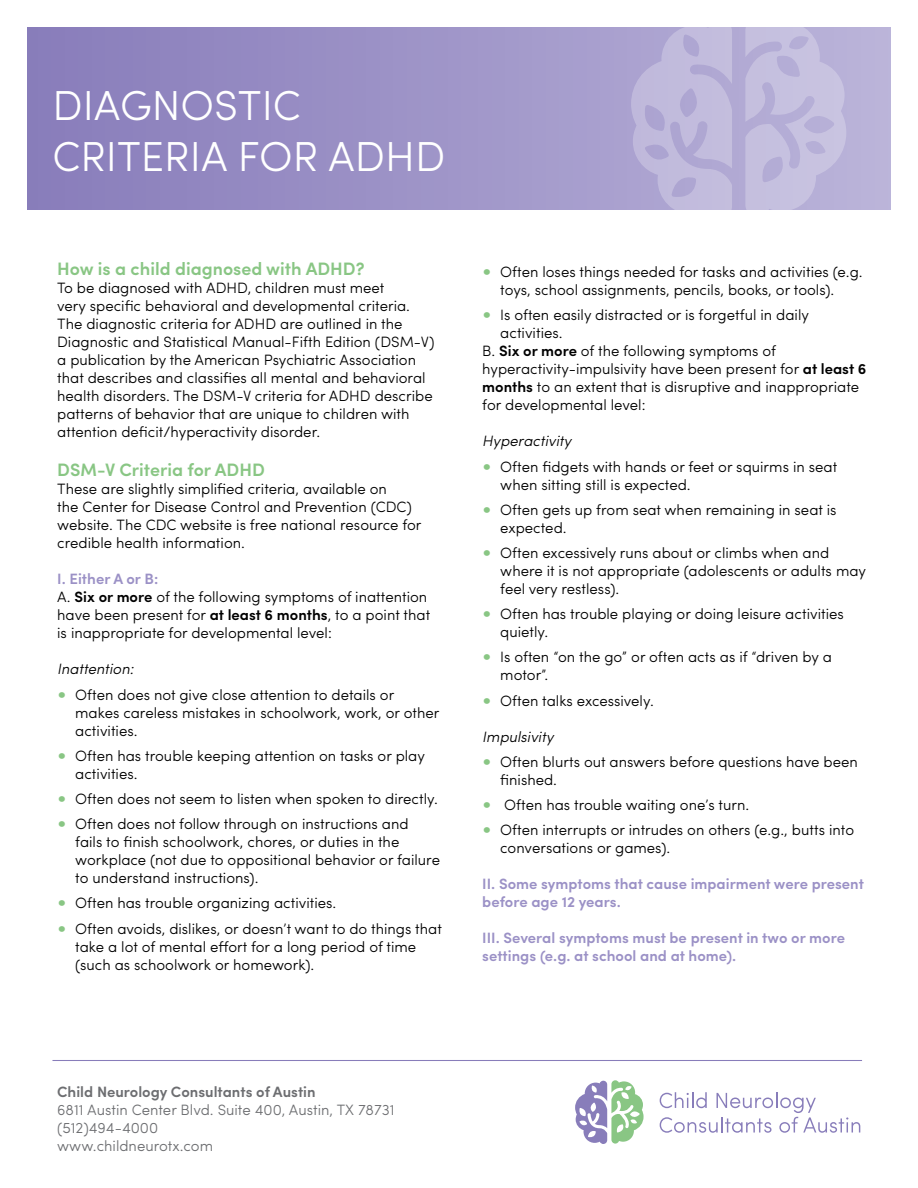
<style>
.page{position:relative;width:918px;height:1188px;background:#fff}
.page>*{position:absolute;margin:0;border:0;box-sizing:border-box;transform-origin:0 0}
.t1{font:300 42px/50.4px "Sofia Pro";color:#fff}
.t2{font:600 18px "Sofia Pro";color:#89c684}
.t3{font:300 15px/18px "Sofia Pro";color:#000}
.t4{font:600 15px/18px "Sofia Pro";color:#9b91c6}
.t5{font:300 15px/18px "Sofia Pro";color:#6d6e71}
.t6{font:italic 300 15px "Sofia Pro";color:#000}
.t7{font:600 15px "Sofia Pro";color:#6d6e71}
.s1{font-weight:600;color:#9b91c6}
.s2{font-weight:600}
.s3{font-size:21px;color:#89c684}
</style>
<div class="page">
<svg style="left:27px;top:27px;width:864px;height:183px;background:#9b91c6"></svg>
<svg style="left:631px;top:27px;width:101px;height:183px;background:#bab3d8"></svg>
<svg style="left:745px;top:27px;width:101px;height:183px;background:#c0badc"></svg>
<svg style="left:660px;top:1092px;width:200px;height:41px"></svg>
<svg style="left:575px;top:1080px;width:69px;height:64px"></svg>
<hr style="left:52px;top:1060px;width:810px;height:1px;background:#887dba">
<h1 class="t1" style="left:52px;top:78px;width:394px">DIAGNOSTIC<br>CRITERIA FOR ADHD</h1>
<p class="t2" style="left:57px;top:255px;width:309px">How is a child diagnosed with ADHD?</p>
<p class="t3" style="left:57px;top:278px;width:379px">To be diagnosed with ADHD, children must meet<br>very specific behavioral and developmental criteria.<br>The diagnostic criteria for ADHD are outlined in the Diagnostic and Statistical Manual-Fifth Edition (DSM-V) a publication by the American Psychiatric Association that describes and classifies all mental and behavioral health disorders. The DSM-V criteria for ADHD describe patterns of behavior that are unique to children with attention deficit/hyperactivity disorder.</p>
<p class="t2" style="left:57px;top:456px;width:209px">DSM-V Criteria for ADHD</p>
<p class="t3" style="left:57px;top:479px;width:366px">These are slightly simplified criteria, available on<br>the Center for Disease Control and Prevention (CDC) website. The CDC website is free national resource for credible health information.</p>
<p class="t3" style="left:57px;top:569px;width:375px"><span class="s1">I. Either A or B:<br></span>A. <span class="s2">Six or more</span> of the following symptoms of inattention have been present for <span class="s2">at least 6 months</span>, to a point that is inappropriate for developmental level:</p>
<p class="t6" style="left:57px;top:658px;width:78px">Inattention:</p>
<p class="t3" style="left:75px;top:684px;width:366px;text-indent:-18px"><span class="s3">•</span> Often does not give close attention to details or makes careless mistakes in schoolwork, work, or other activities.</p>
<p class="t3" style="left:75px;top:746px;width:351px;text-indent:-18px"><span class="s3">•</span> Often has trouble keeping attention on tasks or play activities.</p>
<p class="t3" style="left:57px;top:789px;width:382px"><span class="s3">•</span> Often does not seem to listen when spoken to directly.</p>
<p class="t3" style="left:75px;top:814px;width:366px;text-indent:-18px"><span class="s3">•</span> Often does not follow through on instructions and<br>fails to finish schoolwork, chores, or duties in the workplace (not due to oppositional behavior or failure to understand instructions).</p>
<p class="t3" style="left:57px;top:893px;width:281px"><span class="s3">•</span> Often has trouble organizing activities.</p>
<p class="t3" style="left:75px;top:918px;width:368px;text-indent:-18px"><span class="s3">•</span> Often avoids, dislikes, or doesn’t want to do things that take a lot of mental effort for a long period of time (such as schoolwork or homework).</p>
<p class="t3" style="left:500px;top:262px;width:364px;text-indent:-18px"><span class="s3">•</span> Often loses things needed for tasks and activities (e.g. toys, school assignments, pencils, books, or tools).</p>
<p class="t3" style="left:482px;top:305px;width:328px"><span class="s3">•</span> Is often easily distracted or is forgetful in daily</p>
<p class="t3" style="left:500px;top:323px;width:64px">activities.</p>
<p class="t3" style="left:482px;top:341px;width:295px">B. <span class="s2">Six or more</span> of the following symptoms of</p>
<p class="t3" style="left:482px;top:359px;width:386px">hyperactivity-impulsivity have been present for <span class="s2">at least 6</span></p>
<p class="t3" style="left:482px;top:377px;width:378px"><span class="s2">months</span> to an extent that is disruptive and inappropriate</p>
<p class="t3" style="left:482px;top:395px;width:165px">for developmental level:</p>
<p class="t6" style="left:482px;top:430px;width:91px">Hyperactivity</p>
<p class="t3" style="left:500px;top:456px;width:339px;text-indent:-18px"><span class="s3">•</span> Often fidgets with hands or feet or squirms in seat when sitting still is expected.</p>
<p class="t3" style="left:500px;top:500px;width:338px;text-indent:-18px"><span class="s3">•</span> Often gets up from seat when remaining in seat is expected.</p>
<p class="t3" style="left:500px;top:543px;width:367px;text-indent:-18px"><span class="s3">•</span> Often excessively runs about or climbs when and where it is not appropriate (adolescents or adults may feel very restless).</p>
<p class="t3" style="left:500px;top:604px;width:345px;text-indent:-18px"><span class="s3">•</span> Often has trouble playing or doing leisure activities quietly.</p>
<p class="t3" style="left:500px;top:647px;width:333px;text-indent:-18px"><span class="s3">•</span> Is often “on the go” or often acts as if “driven by a motor”.</p>
<p class="t3" style="left:482px;top:690px;width:173px"><span class="s3">•</span> Often talks excessively.</p>
<p class="t6" style="left:482px;top:725px;width:73px">Impulsivity</p>
<p class="t3" style="left:500px;top:752px;width:359px;text-indent:-18px"><span class="s3">•</span> Often blurts out answers before questions have been finished.</p>
<p class="t3" style="left:482px;top:795px;width:269px"><span class="s3">•</span> Often has trouble waiting one’s turn.</p>
<p class="t3" style="left:500px;top:820px;width:355px;text-indent:-18px"><span class="s3">•</span> Often interrupts or intrudes on others (e.g., butts into conversations or games).</p>
<p class="t4" style="left:482px;top:874px;width:383px">II. Some symptoms that cause impairment were present before age 12 years.</p>
<p class="t4" style="left:482px;top:928px;width:364px">III. Several symptoms must be present in two or more settings (e.g. at school and at home).</p>
<p class="t7" style="left:57px;top:1080px;width:260px">Child Neurology Consultants of Austin</p>
<p class="t5" style="left:57px;top:1099px;width:339px">6811 Austin Center Blvd. Suite 400, Austin, TX 78731 (512)494-4000<br>www.childneurotx.com</p>
</div>
